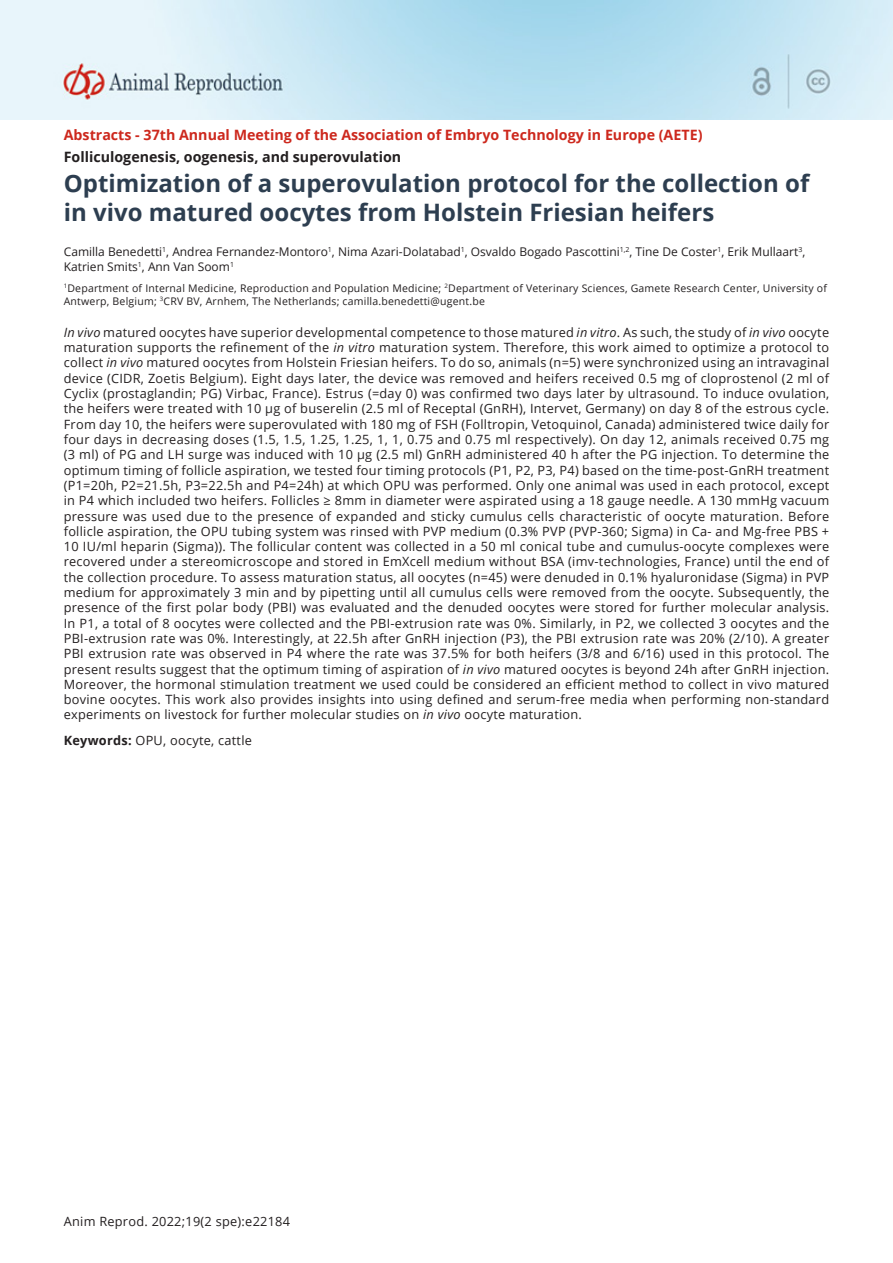
<style>
.page{position:relative;width:893px;height:1263px;background:#fff}
.page>*{position:absolute;margin:0;border:0;box-sizing:border-box;transform-origin:0 0}
.ArticleTitle{font:700 24px/28.8px "Open Sans";color:#2d3e50}
.t1{font:700 14.25px "Open Sans";color:#cd281d}
.t2{font:700 14.25px "Open Sans";color:#231f20}
.Abstract{font:12.75px/15.3px "Open Sans";letter-spacing:.02em;color:#231f20;text-align:justify}
.Keywords{font:12.75px "Open Sans";letter-spacing:.02em;color:#231f20}
.Authors{font:12px/14.4px "Open Sans";color:#231f20}
.Affiliations{font:10.5px/12.6px "Open Sans";letter-spacing:.02em;color:#231f20}
.s1{font-style:italic}
.s2{font-weight:700}
</style>
<div class="page">
<img style="left:1px;top:1px;width:892px;height:118px">
<p class="t1" style="left:64px;top:125px;width:640px">Abstracts - 37th Annual Meeting of the Association of Embryo Technology in Europe (AETE)</p>
<p class="t2" style="left:64px;top:146px;width:339px">Folliculogenesis, oogenesis, and superovulation</p>
<p class="ArticleTitle" style="left:64px;top:168px;width:747px">Optimization of a superovulation protocol for the collection of in vivo matured oocytes from Holstein Friesian heifers</p>
<p class="Authors" style="left:64px;top:245px;width:743px">Camilla Benedetti<sup>1</sup>, Andrea Fernandez-Montoro<sup>1</sup>, Nima Azari-Dolatabad<sup>1</sup>, Osvaldo Bogado Pascottini<sup>1,2</sup>, Tine De Coster<sup>1</sup>, Erik Mullaart<sup>3</sup>,<br>Katrien Smits<sup>1</sup>, Ann Van Soom<sup>1</sup></p>
<p class="Affiliations" style="left:64px;top:282px;width:765px"><sup>1</sup>Department of Internal Medicine, Reproduction and Population Medicine; <sup>2</sup>Department of Veterinary Sciences, Gamete Research Center, University of<br>Antwerp, Belgium; <sup>3</sup>CRV BV, Arnhem, The Netherlands; camilla.benedetti@ugent.be</p>
<p class="Abstract" style="left:64px;top:324px;width:767px"><span class="s1">In vivo</span> matured oocytes have superior developmental competence to those matured <span class="s1">in vitro</span>. As such, the study of <span class="s1">in vivo</span> oocyte maturation supports the refinement of the <span class="s1">in vitro</span> maturation system. Therefore, this work aimed to optimize a protocol to collect <span class="s1">in vivo</span> matured oocytes from Holstein Friesian heifers. To do so, animals (n=5) were synchronized using an intravaginal device (CIDR, Zoetis Belgium). Eight days later, the device was removed and heifers received 0.5 mg of cloprostenol (2 ml of Cyclix (prostaglandin; PG) Virbac, France). Estrus (=day 0) was confirmed two days later by ultrasound. To induce ovulation, the heifers were treated with 10 µg of buserelin (2.5 ml of Receptal (GnRH), Intervet, Germany) on day 8 of the estrous cycle.<br>From day 10, the heifers were superovulated with 180 mg of FSH (Folltropin, Vetoquinol, Canada) administered twice daily for four days in decreasing doses (1.5, 1.5, 1.25, 1.25, 1, 1, 0.75 and 0.75 ml respectively). On day 12, animals received 0.75 mg (3 ml) of PG and LH surge was induced with 10 µg (2.5 ml) GnRH administered 40 h after the PG injection. To determine the optimum timing of follicle aspiration, we tested four timing protocols (P1, P2, P3, P4) based on the time-post-GnRH treatment (P1=20h, P2=21.5h, P3=22.5h and P4=24h) at which OPU was performed. Only one animal was used in each protocol, except in P4 which included two heifers. Follicles ≥ 8mm in diameter were aspirated using a 18 gauge needle. A 130 mmHg vacuum pressure was used due to the presence of expanded and sticky cumulus cells characteristic of oocyte maturation. Before follicle aspiration, the OPU tubing system was rinsed with PVP medium (0.3% PVP (PVP-360; Sigma) in Ca- and Mg-free PBS + 10 IU/ml heparin (Sigma)). The follicular content was collected in a 50 ml conical tube and cumulus-oocyte complexes were recovered under a stereomicroscope and stored in EmXcell medium without BSA (imv-technologies, France) until the end of the collection procedure. To assess maturation status, all oocytes (n=45) were denuded in 0.1% hyaluronidase (Sigma) in PVP medium for approximately 3 min and by pipetting until all cumulus cells were removed from the oocyte. Subsequently, the presence of the first polar body (PBI) was evaluated and the denuded oocytes were stored for further molecular analysis.<br>In P1, a total of 8 oocytes were collected and the PBI-extrusion rate was 0%. Similarly, in P2, we collected 3 oocytes and the PBI-extrusion rate was 0%. Interestingly, at 22.5h after GnRH injection (P3), the PBI extrusion rate was 20% (2/10). A greater PBI extrusion rate was observed in P4 where the rate was 37.5% for both heifers (3/8 and 6/16) used in this protocol. The present results suggest that the optimum timing of aspiration of <span class="s1">in vivo</span> matured oocytes is beyond 24h after GnRH injection.<br>Moreover, the hormonal stimulation treatment we used could be considered an efficient method to collect in vivo matured bovine oocytes. This work also provides insights into using defined and serum-free media when performing non-standard experiments on livestock for further molecular studies on <span class="s1">in vivo</span> oocyte maturation.</p>
<p class="Keywords" style="left:64px;top:732px;width:190px"><span class="s2">Keywords:</span> OPU, oocyte, cattle</p>
<p class="Abstract" style="left:64px;top:1213px;width:228px">Anim Reprod. 2022;19(2 spe):e22184</p>
</div>
